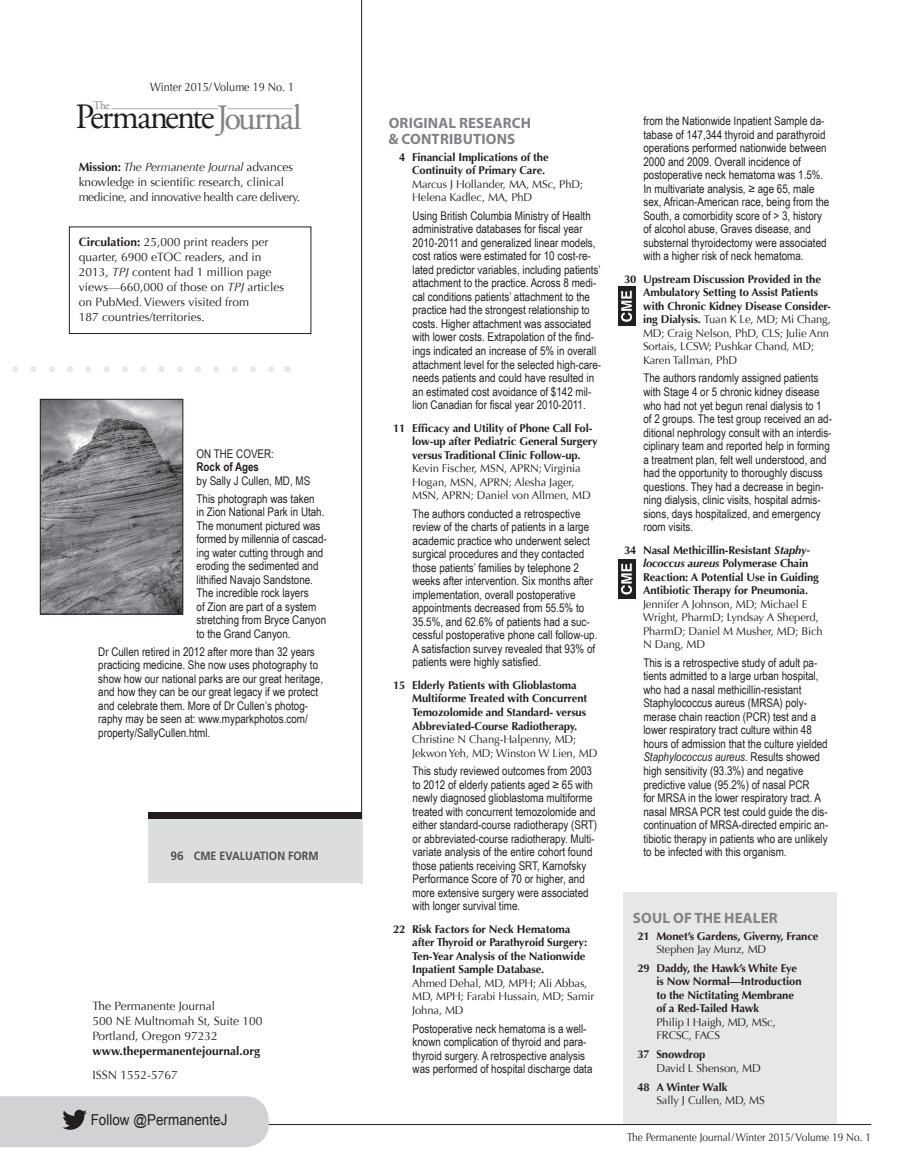
<style>
.page{position:relative;width:918px;height:1168px;background:#fff}
.page>*{position:absolute;margin:0;border:0;box-sizing:border-box;transform-origin:0 0}
.t1{font:35.55px "Adobe Garamond";letter-spacing:-.05em;color:#231f20}
.TOC_Section{font:700 15px/16.5px "Myriad Pro";letter-spacing:.01em;color:#808285}
.t2{font:15px "Arial";color:#231f20;scale:.9 1}
.TOC_miniab{font:12px/13.5px "Arial Narrow";color:#231f20}
.Caption{font:12px/13.5px "Arial Narrow";color:#231f20}
.t3{font:12px/15px "Optima";color:#231f20}
.t4{font:12px/15px "Optima";letter-spacing:-.03em;color:#231f20}
.t5{font:12px "Optima";color:#231f20;scale:.9 1}
.t6{font:700 12px "Frutiger";color:#4e4f50}
.t7{font:11.7px "Adobe Garamond";color:#808285;scale:.95 1}
.TOC_article{font:700 11.25px/13.5px "Optima";letter-spacing:-.01em;color:#231f20}
.TOC_article-2{font:11.25px/13.5px "Optima";letter-spacing:-.005em;color:#231f20}
.TOC_article-3{font:11.25px "Optima";letter-spacing:-.005em;color:#231f20;scale:.9 1}
.s1{color:#808285}
.s2{font-weight:700}
.s3{font-style:italic}
.s4{font-weight:400}
</style>
<div class="page">
<div style="left:69px;top:226px;width:242px;height:108px;border:1px solid #231f20"></div>
<hr style="left:62px;top:1124px;width:809px;height:1px;background:#231f20">
<svg style="left:12px;top:366px;width:262px;height:6px"></svg>
<hr style="left:227px;top:108px;width:65px;height:1px;background:#bcbdc0">
<hr style="left:112px;top:108px;width:106px;height:1px;background:#bcbdc0">
<hr style="left:361px;top:0;width:1px;height:883px;background:#231f20">
<div style="left:148px;top:812px;width:214px;height:71px;background:#dcdddf"></div>
<div style="left:149px;top:812px;width:213px;height:7px;background:#231f20"></div>
<img style="left:42px;top:401px;width:139px;height:211px">
<div style="left:40px;top:399px;width:143px;height:215px;border:1px solid #231f20"></div>
<div style="left:0;top:1096px;width:269px;height:51px;background:#d1d2d4"></div>
<div style="left:618px;top:286px;width:18px;height:40px;background:#231f20"></div>
<svg style="left:621px;top:291px;width:11px;height:31px"></svg>
<div style="left:618px;top:559px;width:18px;height:39px;background:#231f20"></div>
<svg style="left:621px;top:563px;width:11px;height:31px"></svg>
<div style="left:623px;top:892px;width:213px;height:232px;background:#e6e7e9"></div>
<p class="t5" style="left:150px;top:80px;width:162px">Winter 2015/ Volume 19 No. 1</p>
<p class="t7" style="left:93px;top:99px;width:19px">The</p>
<p class="t1" style="left:76px;top:98px;width:228px">Permanente<span class="s1">Journal</span></p>
<p class="t4" style="left:79px;top:160px;width:223px"><span class="s2">Mission:</span> <span class="s3">The Permanente Journal</span> advances knowledge in scientific research, clinical medicine, and innovative health care delivery.</p>
<p class="t3" style="left:79px;top:235px;width:207px"><span class="s2">Circulation:</span> 25,000 print readers per quarter, 6900 eTOC readers, and in 2013, <span class="s3">TPJ</span> content had 1 million page views—660,000 of those on <span class="s3">TPJ</span> articles on PubMed. Viewers visited from<br>187 countries/territories.</p>
<p class="Caption" style="left:197px;top:446px;width:115px">ON THE COVER:<br><span class="s2">Rock of Ages<br></span>by Sally J Cullen, MD, MS</p>
<p class="Caption" style="left:197px;top:491px;width:132px">This photograph was taken<br>in Zion National Park in Utah.<br>The monument pictured was formed by millennia of cascad&shy;ing water cutting through and eroding the sedimented and lithified Navajo Sandstone.<br>The incredible rock layers<br>of Zion are part of a system stretching from Bryce Canyon to the Grand Canyon.</p>
<p class="Caption" style="left:98px;top:644px;width:226px">Dr Cullen retired in 2012 after more than 32 years practicing medicine. She now uses photography to show how our national parks are our great heritage, and how they can be our great legacy if we protect and celebrate them. More of Dr Cullen’s photog&shy;raphy may be seen at: www.myparkphotos.com/ property/SallyCullen.html.</p>
<p class="t6" style="left:170px;top:848px;width:150px">96 CME EVALUATION FORM</p>
<p class="t3" style="left:92px;top:998px;width:172px">The Permanente Journal<br>500 NE Multnomah St, Suite 100<br>Portland, Oregon 97232 <span class="s2">www.thepermanentejournal.org</span></p>
<p class="t3" style="left:92px;top:1067px;width:87px">ISSN 1552-5767</p>
<p class="t2" style="left:91px;top:1110px;width:153px">Follow @PermanenteJ</p>
<p class="TOC_Section" style="left:389px;top:114px;width:144px">ORIGINAL RESEARCH &amp; CONTRIBUTIONS</p>
<p class="TOC_article" style="left:412px;top:150px;width:173px;text-indent:-13px">4 Financial Implications of the<br>Continuity of Primary Care.<br><span class="s4">Marcus J Hollander, MA, MSc, PhD;<br>Helena Kadlec, MA, PhD</span></p>
<p class="TOC_miniab" style="left:413px;top:208px;width:190px">Using British Columbia Ministry of Health administrative databases for fiscal year 2010-2011 and generalized linear models, cost ratios were estimated for 10 cost-re&shy;lated predictor variables, including patients’ attachment to the practice. Across 8 medi&shy;cal conditions patients’ attachment to the practice had the strongest relationship to costs. Higher attachment was associated with lower costs. Extrapolation of the find&shy;ings indicated an increase of 5% in overall attachment level for the selected high-care&shy;needs patients and could have resulted in an estimated cost avoidance of $142 mil&shy;lion Canadian for fiscal year 2010-2011.</p>
<p class="TOC_article" style="left:412px;top:421px;width:187px;text-indent:-19px">11 Efficacy and Utility of Phone Call Fol&shy;low-up after Pediatric General Surgery versus Traditional Clinic Follow-up.<br><span class="s4">Kevin Fischer, MSN, APRN; Virginia Hogan, MSN, APRN; Alesha Jager, MSN, APRN; Daniel von Allmen, MD</span></p>
<p class="TOC_miniab" style="left:413px;top:506px;width:186px">The authors conducted a retrospective review of the charts of patients in a large academic practice who underwent select surgical procedures and they contacted those patients’ families by telephone 2 weeks after intervention. Six months after implementation, overall postoperative appointments decreased from 55.5% to 35.5%, and 62.6% of patients had a suc&shy;cessful postoperative phone call follow-up.<br>A satisfaction survey revealed that 93% of patients were highly satisfied.</p>
<p class="TOC_article" style="left:412px;top:678px;width:187px;text-indent:-19px">15 Elderly Patients with Glioblastoma Multiforme Treated with Concurrent Temozolomide and Standard- versus Abbreviated-Course Radiotherapy.<br><span class="s4">Christine N Chang-Halpenny, MD; Jekwon Yeh, MD; Winston W Lien, MD</span></p>
<p class="TOC_miniab" style="left:413px;top:764px;width:186px">This study reviewed outcomes from 2003 to 2012 of elderly patients aged ≥ 65 with newly diagnosed glioblastoma multiforme treated with concurrent temozolomide and either standard-course radiotherapy (SRT) or abbreviated-course radiotherapy. Multi&shy;variate analysis of the entire cohort found those patients receiving SRT, Karnofsky Performance Score of 70 or higher, and more extensive surgery were associated with longer survival time.</p>
<p class="TOC_article" style="left:412px;top:922px;width:183px;text-indent:-19px">22 Risk Factors for Neck Hematoma after Thyroid or Parathyroid Surgery:<br>Ten-Year Analysis of the Nationwide<br>Inpatient Sample Database.<br><span class="s4">Ahmed Dehal, MD, MPH; Ali Abbas,<br>MD, MPH; Farabi Hussain, MD; Samir<br>Johna, MD</span></p>
<p class="TOC_miniab" style="left:413px;top:1021px;width:181px">Postoperative neck hematoma is a well&shy;known complication of thyroid and para&shy;thyroid surgery. A retrospective analysis was performed of hospital discharge data</p>
<p class="TOC_miniab" style="left:643px;top:114px;width:187px">from the Nationwide Inpatient Sample da&shy;tabase of 147,344 thyroid and parathyroid operations performed nationwide between 2000 and 2009. Overall incidence of postoperative neck hematoma was 1.5%.<br>In multivariate analysis, ≥ age 65, male sex, African-American race, being from the South, a comorbidity score of &gt; 3, history of alcohol abuse, Graves disease, and substernal thyroidectomy were associated with a higher risk of neck hematoma.</p>
<p class="TOC_article" style="left:643px;top:272px;width:189px;text-indent:-19px">30 Upstream Discussion Provided in the Ambulatory Setting to Assist Patients with Chronic Kidney Disease Consider&shy;ing Dialysis. <span class="s4">Tuan K Le, MD; Mi Chang, MD; Craig Nelson, PhD, CLS; Julie Ann Sortais, LCSW; Pushkar Chand, MD; Karen Tallman, PhD</span></p>
<p class="TOC_miniab" style="left:643px;top:371px;width:190px">The authors randomly assigned patients with Stage 4 or 5 chronic kidney disease who had not yet begun renal dialysis to 1 of 2 groups. The test group received an ad&shy;ditional nephrology consult with an interdis&shy;ciplinary team and reported help in forming a treatment plan, felt well understood, and had the opportunity to thoroughly discuss questions. They had a decrease in begin&shy;ning dialysis, clinic visits, hospital admis&shy;sions, days hospitalized, and emergency room visits.</p>
<p class="TOC_article" style="left:643px;top:543px;width:181px;text-indent:-19px">34 Nasal Methicillin-Resistant <span class="s3">Staphy&shy;lococcus aureus</span> Polymerase Chain<br>Reaction: A Potential Use in Guiding<br>Antibiotic Therapy for Pneumonia.<br><span class="s4">Jennifer A Johnson, MD; Michael E<br>Wright, PharmD; Lyndsay A Sheperd,<br>PharmD; Daniel M Musher, MD; Bich<br>N Dang, MD</span></p>
<p class="TOC_miniab" style="left:643px;top:655px;width:186px">This is a retrospective study of adult pa&shy;tients admitted to a large urban hospital, who had a nasal methicillin-resistant Staphylococcus aureus (MRSA) poly&shy;merase chain reaction (PCR) test and a lower respiratory tract culture within 48 hours of admission that the culture yielded <span class="s3">Staphylococcus aureus.</span> Results showed high sensitivity (93.3%) and negative predictive value (95.2%) of nasal PCR<br>for MRSA in the lower respiratory tract. A nasal MRSA PCR test could guide the dis&shy;continuation of MRSA-directed empiric an&shy;tibiotic therapy in patients who are unlikely to be infected with this organism.</p>
<p class="TOC_Section" style="left:633px;top:909px;width:146px">SOUL OF THE HEALER</p>
<p class="TOC_article" style="left:656px;top:929px;width:164px;text-indent:-19px">21 Monet’s Gardens, Giverny, France<br><span class="s4">Stephen Jay Munz, MD</span></p>
<p class="TOC_article" style="left:656px;top:961px;width:147px;text-indent:-19px">29 Daddy, the Hawk’s White Eye is Now Normal—Introduction to the Nictitating Membrane of a Red-Tailed Hawk<br><span class="s4">Philip I Haigh, MD, MSc,<br>FRCSC, FACS</span></p>
<p class="TOC_article-2" style="left:656px;top:1048px;width:106px;text-indent:-19px"><span class="s2">37 Snowdrop<br></span>David L Shenson, MD</p>
<p class="TOC_article-2" style="left:656px;top:1080px;width:110px;text-indent:-19px"><span class="s2">48 A Winter Walk<br></span>Sally J Cullen, MD, MS</p>
<p class="TOC_article-3" style="left:627px;top:1130px;width:273px">The Permanente Journal/ Winter 2015/ Volume 19 No. 1</p>
</div>
